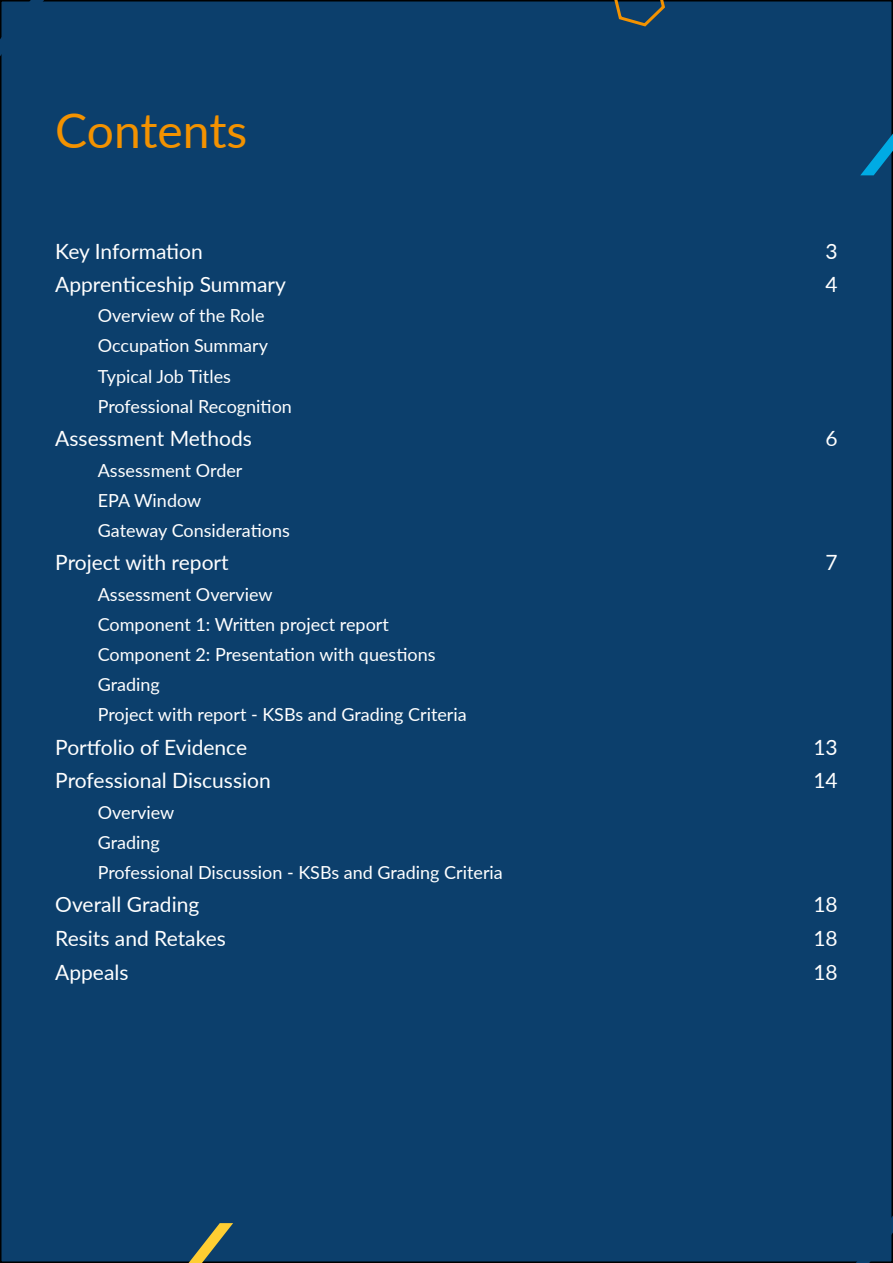
<style>
.page{position:relative;width:893px;height:1263px;background:#fff}
.page>*{position:absolute;margin:0;border:0;box-sizing:border-box;transform-origin:0 0}
.t1{font:48px "Lato";color:#f39200}
.t2{font:21px "Lato";color:#fff}
.t3{font:18px/30.2px "Lato";color:#fff}
</style>
<div class="page">
<div style="left:1px;top:1px;width:891px;height:1261px;background:#0c3f6c"></div>
<svg style="left:860px;top:0;width:33px;height:175px"></svg>
<svg style="left:0;top:0;width:236px;height:106px"></svg>
<svg style="left:0;top:1223px;width:233px;height:40px"></svg>
<svg style="left:752px;top:1044px;width:141px;height:219px"></svg>
<svg style="left:611px;top:0;width:56px;height:27px"></svg>
<h1 class="t1" style="left:55px;top:97px;width:194px">Contents</h1>
<p class="t2" style="left:55px;top:236px;width:149px">Key Information</p>
<p class="t2" style="left:825px;top:236px;width:14px">3</p>
<p class="t2" style="left:55px;top:270px;width:232px">Apprenticeship Summary</p>
<p class="t2" style="left:825px;top:270px;width:14px">4</p>
<p class="t3" style="left:98px;top:300px;width:196px">Overview of the Role<br>Occupation Summary<br>Typical Job Titles<br>Professional Recognition</p>
<p class="t2" style="left:55px;top:424px;width:198px">Assessment Methods</p>
<p class="t2" style="left:825px;top:424px;width:14px">6</p>
<p class="t3" style="left:98px;top:454px;width:194px">Assessment Order<br>EPA Window<br>Gateway Considerations</p>
<p class="t2" style="left:55px;top:548px;width:175px">Project with report</p>
<p class="t2" style="left:825px;top:548px;width:14px">7</p>
<p class="t3" style="left:98px;top:578px;width:370px">Assessment Overview<br>Component 1: Written project report<br>Component 2: Presentation with questions<br>Grading<br>Project with report - KSBs and Grading Criteria</p>
<p class="t2" style="left:55px;top:732px;width:193px">Portfolio of Evidence</p>
<p class="t2" style="left:813px;top:732px;width:26px">13</p>
<p class="t2" style="left:55px;top:766px;width:217px">Professional Discussion</p>
<p class="t2" style="left:813px;top:766px;width:26px">14</p>
<p class="t3" style="left:98px;top:796px;width:406px">Overview<br>Grading<br>Professional Discussion - KSBs and Grading Criteria</p>
<p class="t2" style="left:55px;top:890px;width:146px">Overall Grading</p>
<p class="t2" style="left:813px;top:890px;width:26px">18</p>
<p class="t2" style="left:55px;top:923px;width:172px">Resits and Retakes</p>
<p class="t2" style="left:813px;top:923px;width:26px">18</p>
<p class="t2" style="left:55px;top:957px;width:75px">Appeals</p>
<p class="t2" style="left:813px;top:957px;width:26px">18</p>
</div>
